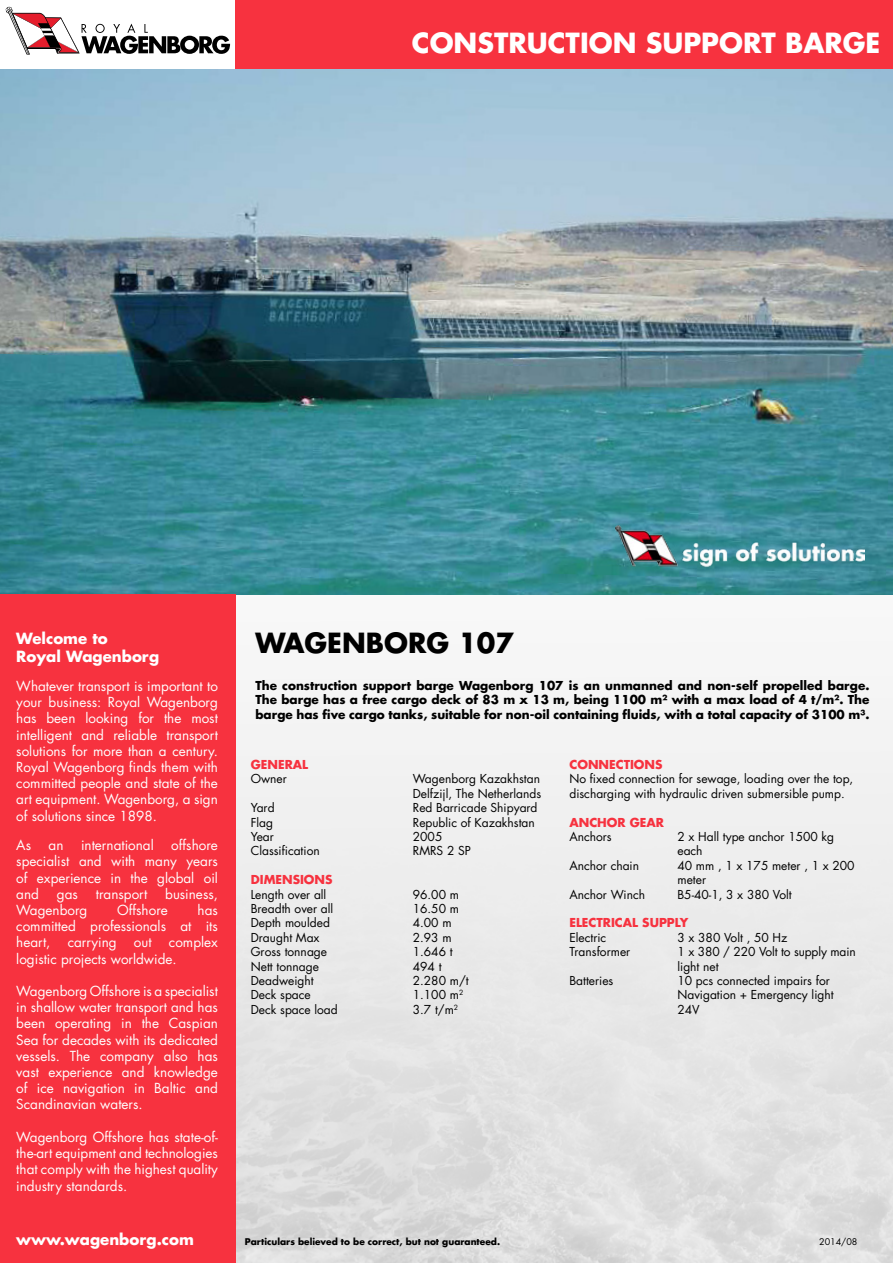
<style>
.page{position:relative;width:893px;height:1263px;background:#fff}
.page>*{position:absolute;margin:0;border:0;box-sizing:border-box;transform-origin:0 0}
.t1{font:700 27px "Futura LT";color:#fff}
.t2{font:700 27px "Futura LT";color:#000}
.t3{font:700 15px/18px "Futura LT";color:#fff}
.t4{font:13.5px/16.2px "Futura LT";color:#fff;text-align:justify}
.t5{font:12px/14.4px "Futura LT";color:#000}
.t6{font:700 12px/14.4px "Futura LT";color:#000;text-align:justify}
.t7{font:700 12px "Futura LT";color:#f7323f}
.t8{font:700 9px "Futura LT";color:#000}
.t9{font:9px "Futura LT";color:#000}
</style>
<div class="page">
<img style="left:0;top:63px;width:893px;height:1200px">
<svg style="left:6px;top:7px;width:224px;height:48px"></svg>
<div style="left:236px;top:0;width:657px;height:70px;background:#f7323f"></div>
<img style="left:0;top:70px;width:893px;height:524px">
<div style="left:0;top:594px;width:236px;height:669px;background:#f7323f"></div>
<img style="left:615px;top:525px;width:249px;height:44px">
<h1 class="t1" style="left:412px;top:25px;width:470px">CONSTRUCTION SUPPORT BARGE</h1>
<p class="t3" style="left:11px;top:629px;width:144px">Welcome to<br>Royal Wagenborg</p>
<p class="t3" style="left:16px;top:629px;width:144px">Welcome to<br>Royal Wagenborg</p>
<p class="t4" style="left:16px;top:678px;width:203px">Whatever transport is important to your business: Royal Wagenborg has been looking for the most intelligent and reliable transport solutions for more than a century.<br>Royal Wagenborg finds them with committed people and state of the art equipment. Wagenborg, a sign of solutions since 1898.</p>
<p class="t4" style="left:16px;top:837px;width:16px">As</p>
<p class="t4" style="left:49px;top:837px;width:16px">an</p>
<p class="t4" style="left:81px;top:837px;width:74px">international</p>
<h1 class="t2" style="left:255px;top:625px;width:260px">WAGENBORG 107</h1>
<p class="t6" style="left:255px;top:678px;width:616px">The construction support barge Wagenborg 107 is an unmanned and non-self propelled barge.<br>The barge has a free cargo deck of 83 m x 13 m, being 1100 m² with a max load of 4 t/m². The barge has five cargo tanks, suitable for non-oil containing fluids, with a total capacity of 3100 m³.</p>
<p class="t7" style="left:251px;top:756px;width:59px">GENERAL</p>
<p class="t5" style="left:251px;top:772px;width:38px">Owner</p>
<p class="t5" style="left:413px;top:772px;width:130px">Wagenborg Kazakhstan<br>Delfzijl, The Netherlands</p>
<p class="t5" style="left:251px;top:801px;width:25px">Yard</p>
<p class="t5" style="left:413px;top:801px;width:126px">Red Barricade Shipyard</p>
<p class="t5" style="left:251px;top:815px;width:24px">Flag</p>
<p class="t5" style="left:413px;top:815px;width:124px">Republic of Kazakhstan</p>
<p class="t5" style="left:251px;top:829px;width:25px">Year</p>
<p class="t5" style="left:413px;top:829px;width:31px">2005</p>
<p class="t5" style="left:251px;top:844px;width:70px">Classification</p>
<p class="t5" style="left:413px;top:844px;width:59px">RMRS 2 SP</p>
<p class="t7" style="left:251px;top:872px;width:83px">DIMENSIONS</p>
<p class="t5" style="left:251px;top:887px;width:77px">Length over all</p>
<p class="t5" style="left:413px;top:887px;width:48px">96.00 m</p>
<p class="t5" style="left:251px;top:901px;width:84px">Breadth over all</p>
<p class="t5" style="left:413px;top:901px;width:48px">16.50 m</p>
<p class="t5" style="left:251px;top:916px;width:81px">Depth moulded</p>
<p class="t5" style="left:413px;top:916px;width:40px">4.00 m</p>
<p class="t5" style="left:251px;top:930px;width:70px">Draught Max</p>
<p class="t5" style="left:413px;top:930px;width:40px">2.93 m</p>
<p class="t5" style="left:251px;top:945px;width:78px">Gross tonnage</p>
<p class="t5" style="left:413px;top:945px;width:41px">1.646 t</p>
<p class="t5" style="left:251px;top:959px;width:70px">Nett tonnage</p>
<p class="t5" style="left:413px;top:959px;width:30px">494 t</p>
<p class="t5" style="left:251px;top:973px;width:64px">Deadweight</p>
<p class="t5" style="left:413px;top:973px;width:57px">2.280 m/t</p>
<p class="t5" style="left:251px;top:988px;width:61px">Deck space</p>
<p class="t5" style="left:413px;top:988px;width:52px">1.100 m<sup>2</sup></p>
<p class="t5" style="left:251px;top:1002px;width:88px">Deck space load</p>
<p class="t5" style="left:413px;top:1002px;width:47px">3.7 t/m<sup>2</sup></p>
<p class="t7" style="left:569px;top:756px;width:95px">CONNECTIONS</p>
<p class="t5" style="left:569px;top:772px;width:285px">No fixed connection for sewage, loading over the top, discharging with hydraulic driven submersible pump.</p>
<p class="t7" style="left:569px;top:814px;width:96px">ANCHOR GEAR</p>
<p class="t5" style="left:569px;top:829px;width:44px">Anchors</p>
<p class="t5" style="left:677px;top:829px;width:158px">2 x Hall type anchor 1500 kg each</p>
<p class="t5" style="left:569px;top:858px;width:71px">Anchor chain</p>
<p class="t5" style="left:677px;top:858px;width:179px">40 mm , 1 x 175 meter , 1 x 200 meter</p>
<p class="t5" style="left:569px;top:887px;width:77px">Anchor Winch</p>
<p class="t5" style="left:677px;top:887px;width:116px">B5-40-1, 3 x 380 Volt</p>
<p class="t7" style="left:569px;top:915px;width:120px">ELECTRICAL SUPPLY</p>
<p class="t5" style="left:569px;top:930px;width:38px">Electric</p>
<p class="t5" style="left:677px;top:930px;width:111px">3 x 380 Volt , 50 Hz</p>
<p class="t5" style="left:569px;top:945px;width:62px">Transformer</p>
<p class="t5" style="left:677px;top:945px;width:180px">1 x 380 / 220 Volt to supply main light net</p>
<p class="t5" style="left:569px;top:973px;width:45px">Batteries</p>
<p class="t5" style="left:677px;top:973px;width:158px">10 pcs connected impairs for<br>Navigation + Emergency light<br>24V</p>
<p class="t4" style="left:16px;top:837px;width:203px;text-indent:155px">offshore specialist and with many years of experience in the global oil and</p>
<p class="t4" style="left:57px;top:886px;width:23px">gas</p>
<p class="t4" style="left:96px;top:886px;width:53px">transport</p>
<p class="t4" style="left:165px;top:886px;width:54px">business,</p>
<p class="t4" style="left:16px;top:902px;width:73px">Wagenborg</p>
<p class="t4" style="left:117px;top:902px;width:52px">Offshore</p>
<p class="t4" style="left:16px;top:902px;width:203px;text-indent:181px">has committed professionals at its heart,</p>
<p class="t4" style="left:16px;top:934px;width:203px;text-indent:153px">complex logistic projects worldwide.</p>
<p class="t4" style="left:16px;top:983px;width:203px">Wagenborg Offshore is a specialist in shallow water transport and has been operating in the Caspian Sea for decades with its dedicated vessels. The company also has vast experience and knowledge of ice navigation in Baltic and Scandinavian waters.</p>
<p class="t4" style="left:16px;top:1129px;width:203px">Wagenborg Offshore has state-of&shy;the-art equipment and technologies that comply with the highest quality industry standards.</p>
<p class="t3" style="left:16px;top:1230px;width:179px">www.wagenborg.com</p>
<p class="t9" style="left:819px;top:1236px;width:40px">2014/08</p>
<p class="t4" style="left:68px;top:934px;width:51px">carrying</p>
<p class="t4" style="left:134px;top:934px;width:19px">out</p>
<p class="t8" style="left:245px;top:1235px;width:257px">Particulars believed to be correct, but not guaranteed.</p>
</div>
